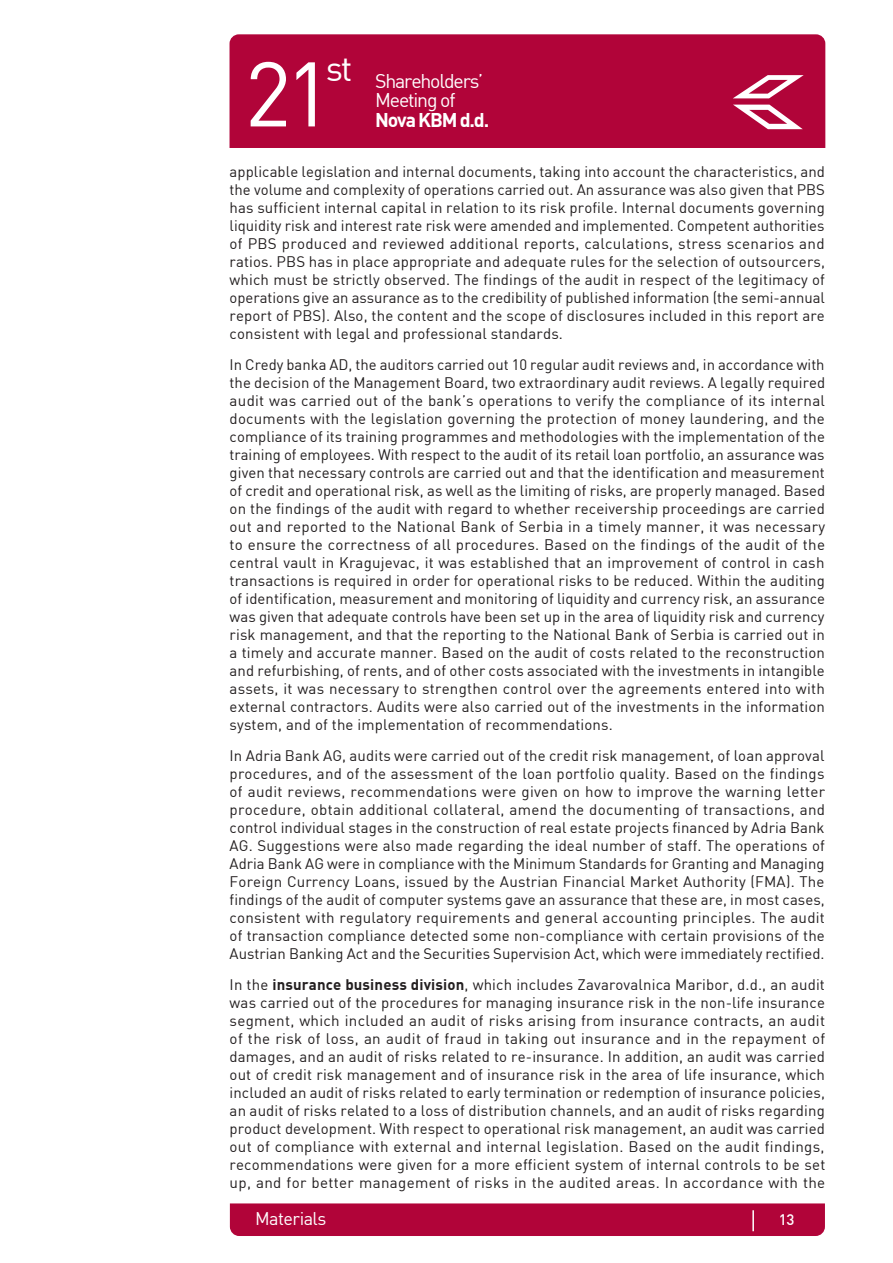
<style>
.page{position:relative;width:893px;height:1263px;background:#fff}
.page>*{position:absolute;margin:0;border:0;box-sizing:border-box;transform-origin:0 0}
.t1{font:90px "DIN Regular";color:#fff}
.t2{font:19.5px/19.5px "DIN Regular";letter-spacing:-.06em;color:#fff}
.t3{font:19.5px "DIN Bold";letter-spacing:-.06em;color:#fff}
.t4{font:18px "DIN Regular";letter-spacing:-.03em;color:#fff}
.t5{font:15px/18px "DIN Regular";letter-spacing:.01em;color:#231f20;text-align:justify}
.t6{font:15px "DIN Medium";color:#fff}
.s1{font-family:"DIN Bold"}
</style>
<div class="page">
<div style="left:230px;top:34px;width:595px;height:114px;background:#b10439"></div>
<div style="left:230px;top:1203px;width:595px;height:33px;background:#b10439"></div>
<hr style="left:752px;top:1210px;width:2px;height:21px;background:#fff">
<svg style="left:733px;top:75px;width:71px;height:54px"></svg>
<h1 class="t1" style="left:244px;top:37px;width:89px">21</h1>
<h2 class="t2" style="left:375px;top:70px;width:110px;text-indent:-49px"><sup>st</sup> Shareholders’<br>Meeting of</h2>
<h2 class="t3" style="left:375px;top:107px;width:116px">Nova KBM d.d.</h2>
<p class="t5" style="left:230px;top:163px;width:597px">applicable legislation and internal documents, taking into account the characteristics, and the volume and complexity of operations carried out. An assurance was also given that PBS has sufficient internal capital in relation to its risk profile. Internal documents governing liquidity risk and interest rate risk were amended and implemented. Competent authorities of PBS produced and reviewed additional reports, calculations, stress scenarios and ratios. PBS has in place appropriate and adequate rules for the selection of outsourcers, which must be strictly observed. The findings of the audit in respect of the legitimacy of operations give an assurance as to the credibility of published information (the semi-annual report of PBS). Also, the content and the scope of disclosures included in this report are consistent with legal and professional standards.</p>
<p class="t5" style="left:230px;top:355px;width:597px">In Credy banka AD, the auditors carried out 10 regular audit reviews and, in accordance with the decision of the Management Board, two extraordinary audit reviews. A legally required audit was carried out of the bank’s operations to verify the compliance of its internal documents with the legislation governing the protection of money laundering, and the compliance of its training programmes and methodologies with the implementation of the training of employees. With respect to the audit of its retail loan portfolio, an assurance was given that necessary controls are carried out and that the identification and measurement of credit and operational risk, as well as the limiting of risks, are properly managed. Based on the findings of the audit with regard to whether receivership proceedings are carried out and reported to the National Bank of Serbia in a timely manner, it was necessary to ensure the correctness of all procedures. Based on the findings of the audit of the central vault in Kragujevac, it was established that an improvement of control in cash transactions is required in order for operational risks to be reduced. Within the auditing of identification, measurement and monitoring of liquidity and currency risk, an assurance was given that adequate controls have been set up in the area of liquidity risk and currency risk management, and that the reporting to the National Bank of Serbia is carried out in a timely and accurate manner. Based on the audit of costs related to the reconstruction and refurbishing, of rents, and of other costs associated with the investments in intangible assets, it was necessary to strengthen control over the agreements entered into with external contractors. Audits were also carried out of the investments in the information system, and of the implementation of recommendations.</p>
<p class="t5" style="left:230px;top:746px;width:597px">In Adria Bank AG, audits were carried out of the credit risk management, of loan approval procedures, and of the assessment of the loan portfolio quality. Based on the findings of audit reviews, recommendations were given on how to improve the warning letter procedure, obtain additional collateral, amend the documenting of transactions, and control individual stages in the construction of real estate projects financed by Adria Bank AG. Suggestions were also made regarding the ideal number of staff. The operations of Adria Bank AG were in compliance with the Minimum Standards for Granting and Managing Foreign Currency Loans, issued by the Austrian Financial Market Authority (FMA). The findings of the audit of computer systems gave an assurance that these are, in most cases, consistent with regulatory requirements and general accounting principles. The audit of transaction compliance detected some non-compliance with certain provisions of the Austrian Banking Act and the Securities Supervision Act, which were immediately rectified.</p>
<p class="t5" style="left:230px;top:975px;width:597px">In the <span class="s1">insurance business division</span>, which includes Zavarovalnica Maribor, d.d., an audit was carried out of the procedures for managing insurance risk in the non-life insurance segment, which included an audit of risks arising from insurance contracts, an audit of the risk of loss, an audit of fraud in taking out insurance and in the repayment of damages, and an audit of risks related to re-insurance. In addition, an audit was carried out of credit risk management and of insurance risk in the area of life insurance, which included an audit of risks related to early termination or redemption of insurance policies, an audit of risks related to a loss of distribution channels, and an audit of risks regarding product development. With respect to operational risk management, an audit was carried out of compliance with external and internal legislation. Based on the audit findings, recommendations were given for a more efficient system of internal controls to be set up, and for better management of risks in the audited areas. In accordance with the</p>
<p class="t4" style="left:255px;top:1207px;width:73px">Materials</p>
<p class="t6" style="left:779px;top:1209px;width:17px">13</p>
</div>
